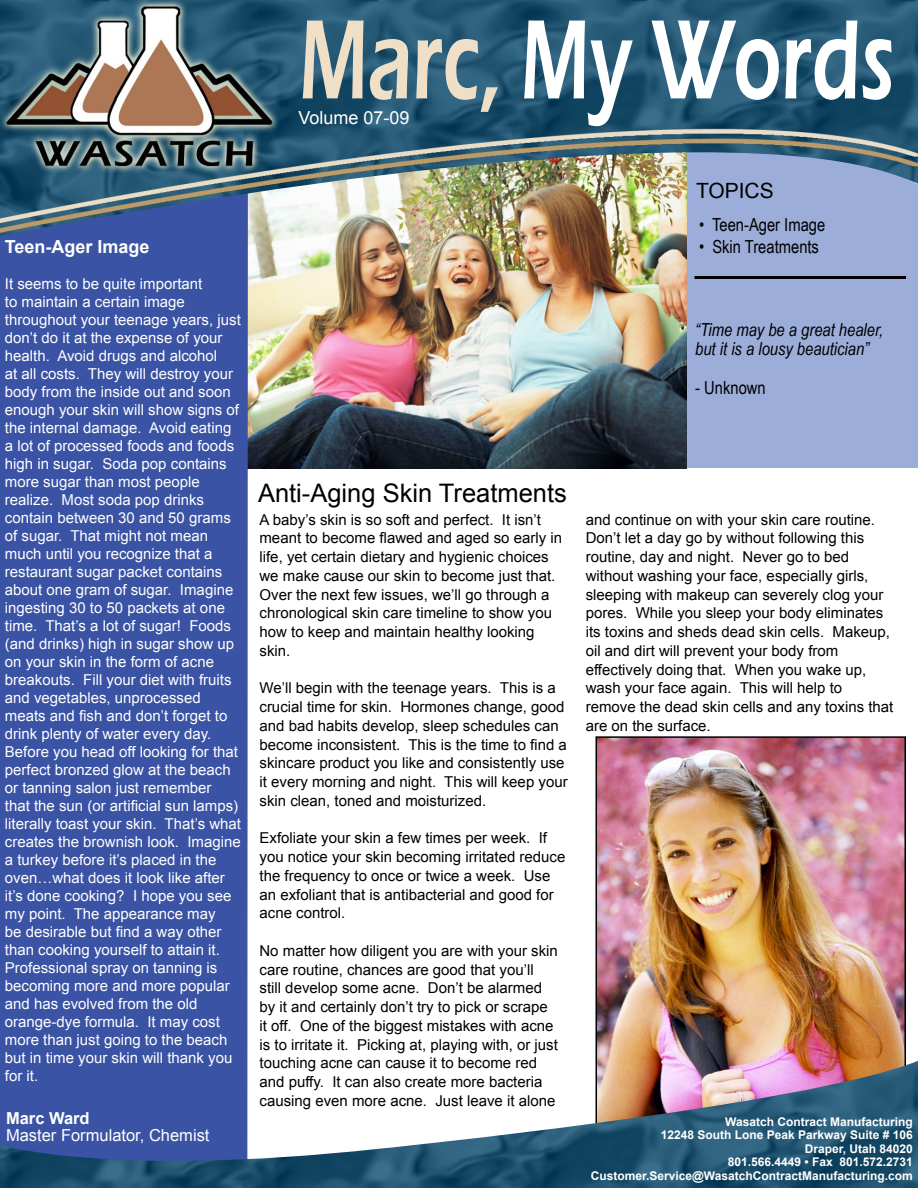
<style>
.page{position:relative;width:918px;height:1188px;background:#fff}
.page>*{position:absolute;margin:0;border:0;box-sizing:border-box;transform-origin:0 0}
.t1{font:600 117px "Eras ITC";color:#fff;scale:.67 1}
.t2{font:25.5px "Arial";color:#000}
.t3{font:21px "Arial";color:#000}
.t4{font:italic 18px/19.5px "Arial Narrow";color:#000}
.t5{font:18px "Arial Narrow";color:#000}
.t6{font:700 18px "Arial";color:#fff}
.t7{font:18px "Arial";color:#fff}
.t8{font:16.5px "Arial";color:#fff}
.t9{font:700 16.5px "Arial";color:#fff}
.t10{font:15px/18.8px "Arial";color:#000}
.t11{font:15px/18px "Arial";color:#fff}
.t12{font:700 12px/13.5px "Arial";color:#fff;text-align:right}
.s1{color:#eedfc6}
</style>
<div class="page">
<img style="left:248px;top:236px;width:439px;height:233px">
<div style="left:0;top:236px;width:248px;height:825px;background:#3a53a4"></div>
<img style="left:599px;top:739px;width:304px;height:322px">
<div style="left:596px;top:736px;width:310px;height:423px;border:2px solid #000"></div>
<img style="left:0;top:1061px;width:918px;height:127px">
<div style="left:687px;top:236px;width:231px;height:232px;background:#9cadd9"></div>
<hr style="left:694px;top:276px;width:212px;height:3px;background:#000">
<img style="left:0;top:0;width:918px;height:236px">
<h1 class="t1" style="left:299px;top:-7px;width:890px"><span class="s1">Marc,</span> My Words</h1>
<p class="t7" style="left:298px;top:106px;width:113px">Volume 07-09</p>
<p class="t6" style="left:5px;top:235px;width:146px">Teen-Ager Image</p>
<p class="t11" style="left:5px;top:275px;width:238px">It seems to be quite important<br>to maintain a certain image throughout your teenage years, just don’t do it at the expense of your health. Avoid drugs and alcohol<br>at all costs. They will destroy your body from the inside out and soon enough your skin will show signs of the internal damage. Avoid eating a lot of processed foods and foods high in sugar. Soda pop contains more sugar than most people realize. Most soda pop drinks contain between 30 and 50 grams of sugar. That might not mean much until you recognize that a restaurant sugar packet contains about one gram of sugar. Imagine ingesting 30 to 50 packets at one time. That’s a lot of sugar! Foods (and drinks) high in sugar show up on your skin in the form of acne breakouts. Fill your diet with fruits and vegetables, unprocessed meats and fish and don’t forget to drink plenty of water every day.<br>Before you head off looking for that perfect bronzed glow at the beach or tanning salon just remember<br>that the sun (or artificial sun lamps) literally toast your skin. That’s what creates the brownish look. Imagine a turkey before it’s placed in the oven…what does it look like after it’s done cooking? I hope you see my point. The appearance may<br>be desirable but find a way other than cooking yourself to attain it.<br>Professional spray on tanning is becoming more and more popular and has evolved from the old orange-dye formula. It may cost more than just going to the beach but in time your skin will thank you for it.</p>
<p class="t9" style="left:6px;top:1108px;width:85px">Marc Ward</p>
<p class="t8" style="left:6px;top:1124px;width:205px">Master Formulator, Chemist</p>
<h2 class="t2" style="left:258px;top:476px;width:310px">Anti-Aging Skin Treatments</h2>
<p class="t10" style="left:260px;top:510px;width:304px">A baby’s skin is so soft and perfect. It isn’t meant to become flawed and aged so early in life, yet certain dietary and hygienic choices we make cause our skin to become just that.<br>Over the next few issues, we’ll go through a chronological skin care timeline to show you how to keep and maintain healthy looking skin.</p>
<p class="t10" style="left:260px;top:679px;width:310px">We’ll begin with the teenage years. This is a crucial time for skin. Hormones change, good and bad habits develop, sleep schedules can become inconsistent. This is the time to find a skincare product you like and consistently use it every morning and night. This will keep your skin clean, toned and moisturized.</p>
<p class="t10" style="left:260px;top:829px;width:307px">Exfoliate your skin a few times per week. If you notice your skin becoming irritated reduce the frequency to once or twice a week. Use an exfoliant that is antibacterial and good for acne control.</p>
<p class="t10" style="left:260px;top:941px;width:300px">No matter how diligent you are with your skin care routine, chances are good that you’ll still develop some acne. Don’t be alarmed by it and certainly don’t try to pick or scrape it off. One of the biggest mistakes with acne is to irritate it. Picking at, playing with, or just touching acne can cause it to become red and puffy. It can also create more bacteria causing even more acne. Just leave it alone</p>
<h3 class="t3" style="left:696px;top:177px;width:79px">TOPICS</h3>
<p class="t5" style="left:699px;top:211px;width:128px">• Teen-Ager Image</p>
<p class="t5" style="left:699px;top:234px;width:122px">• Skin Treatments</p>
<p class="t4" style="left:695px;top:319px;width:189px">“Time may be a great healer, but it is a lousy beautician”</p>
<p class="t5" style="left:695px;top:375px;width:72px">- Unknown</p>
<p class="t10" style="left:586px;top:510px;width:309px">and continue on with your skin care routine.<br>Don’t let a day go by without following this routine, day and night. Never go to bed without washing your face, especially girls, sleeping with makeup can severely clog your pores. While you sleep your body eliminates its toxins and sheds dead skin cells. Makeup, oil and dirt will prevent your body from effectively doing that. When you wake up, wash your face again. This will help to remove the dead skin cells and any toxins that are on the surface.</p>
<p class="t12" style="left:591px;top:1115px;width:323px">Wasatch Contract Manufacturing<br>12248 South Lone Peak Parkway Suite # 106<br>Draper, Utah 84020<br>801.566.4449 • Fax 801.572.2731<br>Customer.Service@WasatchContractManufacturing.com</p>
</div>
